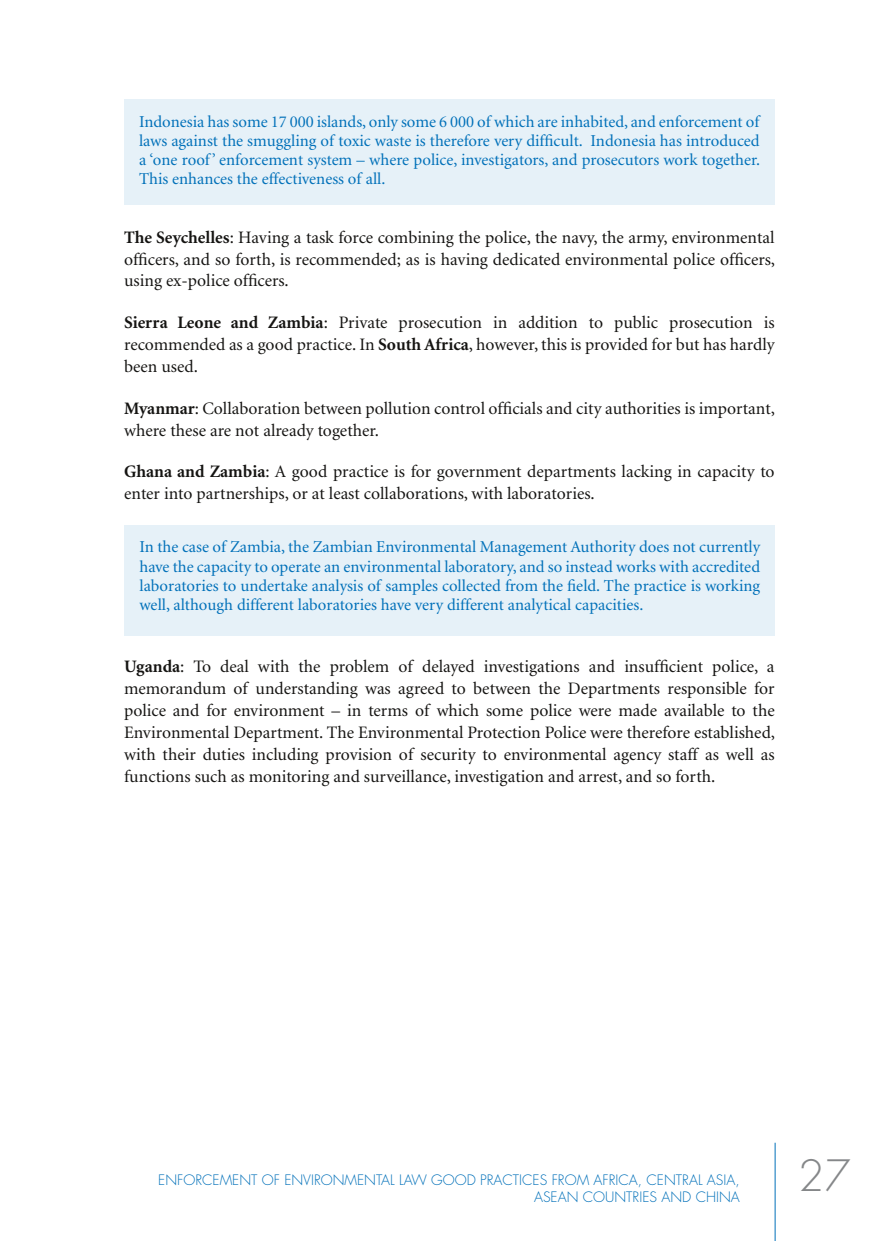
<style>
.page{position:relative;width:874px;height:1241px;background:#fff}
.page>*{position:absolute;margin:0;border:0;box-sizing:border-box;transform-origin:0 0}
.t1{font:300 42px "Futura";color:#858789}
.t2{font:17.5px/21.9px "Minion";color:#151412;text-align:justify}
.t3{font:16.62px/19.2px "Minion";color:#0070b9;text-align:justify}
.t4{font:300 14px/16.8px "Futura";color:#0070b9;text-align:right}
.s1{font-weight:700}
</style>
<div class="page">
<hr style="left:774px;top:1142px;width:1px;height:98px;background:#0070b9">
<div style="left:124px;top:99px;width:650px;height:106px;background:#e6f1f8"></div>
<div style="left:124px;top:525px;width:650px;height:110px;background:#e6f1f8"></div>
<p class="t3" style="left:139px;top:112px;width:622px">Indonesia has some 17 000 islands, only some 6 000 of which are inhabited, and enforcement of laws against the smuggling of toxic waste is therefore very difficult. Indonesia has introduced a ‘one roof’ enforcement system – where police, investigators, and prosecutors work together.<br>This enhances the effectiveness of all.</p>
<p class="t2" style="left:124px;top:227px;width:652px"><span class="s1">The Seychelles</span>: Having a task force combining the police, the navy, the army, environmental officers, and so forth, is recommended; as is having dedicated environmental police officers, using ex-police officers.</p>
<p class="t2" style="left:124px;top:312px;width:651px"><span class="s1">Sierra Leone and Zambia</span>: Private prosecution in addition to public prosecution is recommended as a good practice. In <span class="s1">South Africa</span>, however, this is provided for but has hardly been used.</p>
<p class="t2" style="left:124px;top:398px;width:652px"><span class="s1">Myanmar</span>: Collaboration between pollution control officials and city authorities is important, where these are not already together.</p>
<p class="t2" style="left:124px;top:461px;width:651px"><span class="s1">Ghana and Zambia</span>: A good practice is for government departments lacking in capacity to enter into partnerships, or at least collaborations, with laboratories.</p>
<p class="t3" style="left:139px;top:538px;width:622px">In the case of Zambia, the Zambian Environmental Management Authority does not currently have the capacity to operate an environmental laboratory, and so instead works with accredited laboratories to undertake analysis of samples collected from the field. The practice is working well, although different laboratories have very different analytical capacities.</p>
<p class="t2" style="left:124px;top:656px;width:652px"><span class="s1">Uganda</span>: To deal with the problem of delayed investigations and insufficient police, a memorandum of understanding was agreed to between the Departments responsible for police and for environment – in terms of which some police were made available to the Environmental Department. The Environmental Protection Police were therefore established, with their duties including provision of security to environmental agency staff as well as functions such as monitoring and surveillance, investigation and arrest, and so forth.</p>
<p class="t4" style="left:158px;top:1171px;width:582px">ENFORCEMENT OF ENVIRONMENTAL LAW GOOD PRACTICES FROM AFRICA, CE NTRAL ASIA,<br>ASEAN COUNTRIES AND CHINA</p>
<h1 class="t1" style="left:797px;top:1148px;width:54px">27</h1>
</div>
